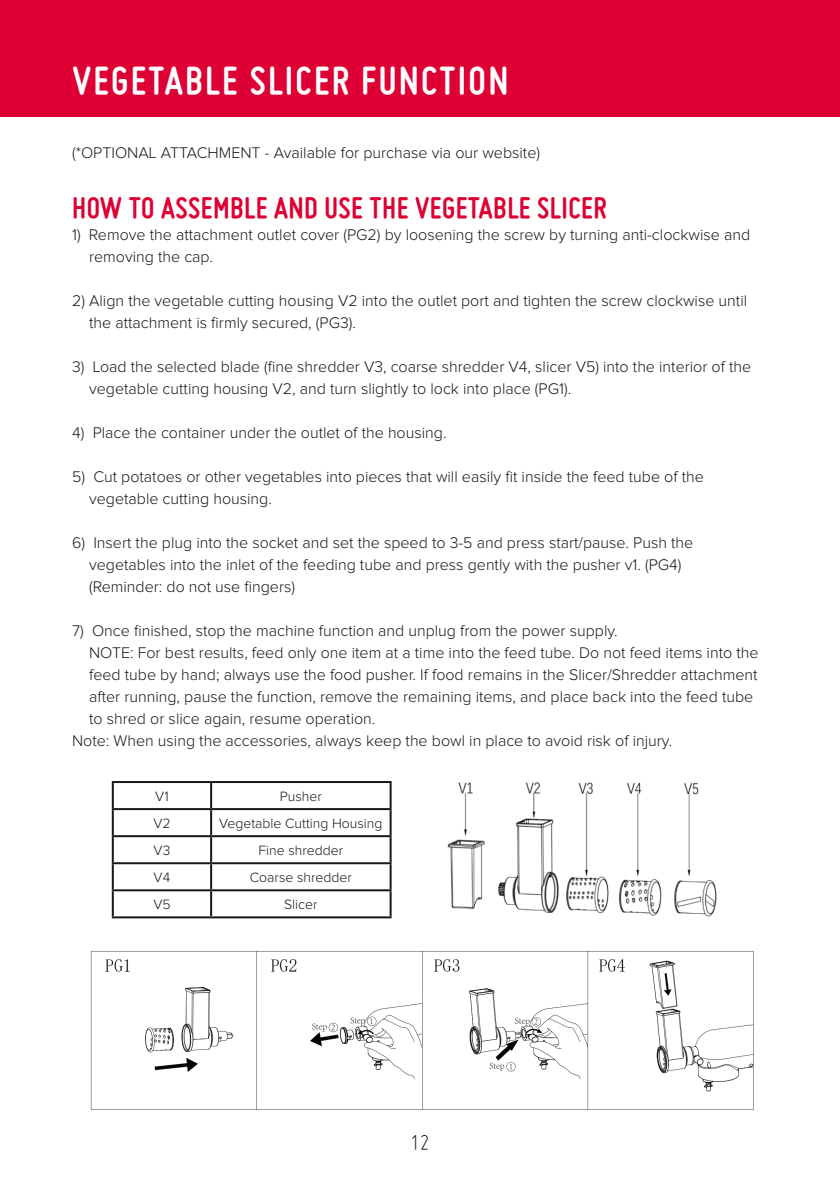
<style>
.page{position:relative;width:840px;height:1191px;background:#fff}
.page>*{position:absolute;margin:0;border:0;box-sizing:border-box;transform-origin:0 0}
.t1{font:700 42px "Miso";letter-spacing:.055em;color:#fff}
.t2{font:700 32px "Miso";letter-spacing:.015em;color:#de0033}
.t3{font:300 24px "Miso";color:#1a171c}
.t4{font:300 16px/22px "Proxima Nova";color:#1a171c}
.t5{font:300 14px "Proxima Nova";color:#1a171c}
</style>
<div class="page">
<div style="left:0;top:0;width:839px;height:116px;background:#de0034"></div>
<hr style="left:112px;top:781px;width:99px;height:2px;background:#1a171c">
<hr style="left:112px;top:783px;width:2px;height:25px;background:#1a171c">
<hr style="left:211px;top:781px;width:180px;height:2px;background:#1a171c">
<hr style="left:210px;top:783px;width:2px;height:25px;background:#1a171c">
<hr style="left:389px;top:783px;width:2px;height:25px;background:#1a171c">
<hr style="left:112px;top:808px;width:99px;height:2px;background:#1a171c">
<hr style="left:112px;top:810px;width:2px;height:25px;background:#1a171c">
<hr style="left:211px;top:808px;width:180px;height:2px;background:#1a171c">
<hr style="left:210px;top:810px;width:2px;height:25px;background:#1a171c">
<hr style="left:389px;top:810px;width:2px;height:25px;background:#1a171c">
<hr style="left:112px;top:835px;width:99px;height:2px;background:#1a171c">
<hr style="left:112px;top:837px;width:2px;height:25px;background:#1a171c">
<hr style="left:211px;top:835px;width:180px;height:2px;background:#1a171c">
<hr style="left:210px;top:837px;width:2px;height:25px;background:#1a171c">
<hr style="left:389px;top:837px;width:2px;height:25px;background:#1a171c">
<hr style="left:112px;top:862px;width:99px;height:2px;background:#1a171c">
<hr style="left:112px;top:864px;width:2px;height:25px;background:#1a171c">
<hr style="left:211px;top:862px;width:180px;height:2px;background:#1a171c">
<hr style="left:210px;top:864px;width:2px;height:25px;background:#1a171c">
<hr style="left:389px;top:864px;width:2px;height:25px;background:#1a171c">
<hr style="left:112px;top:889px;width:99px;height:2px;background:#1a171c">
<hr style="left:112px;top:891px;width:2px;height:25px;background:#1a171c">
<hr style="left:211px;top:889px;width:180px;height:2px;background:#1a171c">
<hr style="left:210px;top:891px;width:2px;height:25px;background:#1a171c">
<hr style="left:389px;top:891px;width:2px;height:25px;background:#1a171c">
<hr style="left:112px;top:916px;width:99px;height:2px;background:#1a171c">
<hr style="left:211px;top:916px;width:180px;height:2px;background:#1a171c">
<img style="left:447px;top:782px;width:270px;height:135px">
<img style="left:90px;top:951px;width:664px;height:159px">
<h1 class="t1" style="left:72px;top:57px;width:437px">VEGETABLE SLICER FUNCTION</h1>
<p class="t4" style="left:72px;top:142px;width:469px">(*OPTIONAL ATTACHMENT - Available for purchase via our website)</p>
<h2 class="t2" style="left:72px;top:190px;width:535px">HOW TO ASSEMBLE AND USE THE VEGETABLE SLICER</h2>
<p class="t4" style="left:89px;top:224px;width:662px;text-indent:-17px">1) Remove the attachment outlet cover (PG2) by loosening the screw by turning anti-clockwise and removing the cap.</p>
<p class="t4" style="left:89px;top:290px;width:659px;text-indent:-17px">2) Align the vegetable cutting housing V2 into the outlet port and tighten the screw clockwise until the attachment is firmly secured, (PG3).</p>
<p class="t4" style="left:89px;top:356px;width:663px;text-indent:-17px">3) Load the selected blade (fine shredder V3, coarse shredder V4, slicer V5) into the interior of the vegetable cutting housing V2, and turn slightly to lock into place (PG1).</p>
<p class="t4" style="left:72px;top:422px;width:376px">4) Place the container under the outlet of the housing.</p>
<p class="t4" style="left:89px;top:466px;width:616px;text-indent:-17px">5) Cut potatoes or other vegetables into pieces that will easily fit inside the feed tube of the vegetable cutting housing.</p>
<p class="t4" style="left:89px;top:532px;width:605px;text-indent:-17px">6) Insert the plug into the socket and set the speed to 3-5 and press start/pause. Push the vegetables into the inlet of the feeding tube and press gently with the pusher v1. (PG4) (Reminder: do not use fingers)</p>
<p class="t4" style="left:72px;top:620px;width:546px">7) Once finished, stop the machine function and unplug from the power supply.</p>
<p class="t4" style="left:89px;top:642px;width:670px">NOTE: For best results, feed only one item at a time into the feed tube. Do not feed items into the</p>
<p class="t4" style="left:89px;top:664px;width:669px">feed tube by hand; always use the food pusher. If food remains in the Slicer/Shredder attachment</p>
<p class="t4" style="left:89px;top:686px;width:665px">after running, pause the function, remove the remaining items, and place back into the feed tube</p>
<p class="t4" style="left:89px;top:708px;width:288px">to shred or slice again, resume operation.</p>
<p class="t4" style="left:72px;top:730px;width:601px">Note: When using the accessories, always keep the bowl in place to avoid risk of injury.</p>
<p class="t5" style="left:155px;top:790px;width:15px">V1</p>
<p class="t5" style="left:280px;top:790px;width:43px">Pusher</p>
<p class="t5" style="left:153px;top:817px;width:19px">V2</p>
<p class="t5" style="left:219px;top:817px;width:164px">Vegetable Cutting Housing</p>
<p class="t5" style="left:153px;top:844px;width:18px">V3</p>
<p class="t5" style="left:258px;top:844px;width:86px">Fine shredder</p>
<p class="t5" style="left:153px;top:871px;width:18px">V4</p>
<p class="t5" style="left:250px;top:871px;width:103px">Coarse shredder</p>
<p class="t5" style="left:153px;top:898px;width:19px">V5</p>
<p class="t5" style="left:284px;top:898px;width:35px">Slicer</p>
<h3 class="t3" style="left:410px;top:1129px;width:21px">12</h3>
</div>
